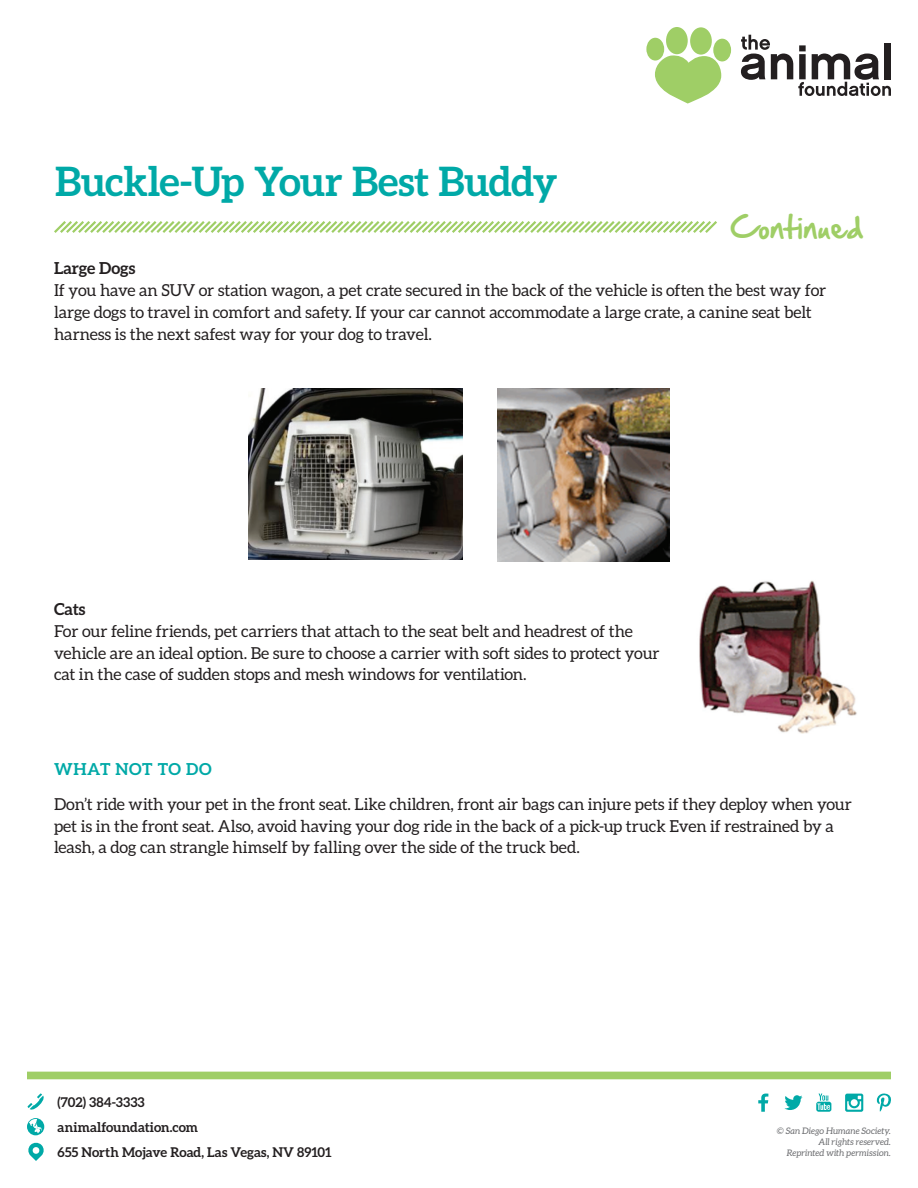
<style>
.page{position:relative;width:918px;height:1188px;background:#fff}
.page>*{position:absolute;margin:0;border:0;box-sizing:border-box;transform-origin:0 0}
.t1{font:700 40.5px "Aleo";letter-spacing:-.015em;color:#00a9a7}
.t2{font:27px "Hand Of Sean";color:#9fce66}
.t3{font:16.5px/21.8px "Aleo";letter-spacing:-.005em;color:#231f20}
.t4{font:700 16.5px "Aleo";color:#231f20}
.t5{font:700 16.5px "Aleo";letter-spacing:.025em;color:#00a9a7}
.t6{font:700 13.5px/25.2px "Aleo";color:#231f20}
.t7{font:italic 9px/10.8px "Aleo";letter-spacing:.005em;color:#6c6d70;text-align:right}
</style>
<div class="page">
<div style="left:27px;top:1072px;width:864px;height:7px;background:#9fce66"></div>
<svg style="left:758px;top:1094px;width:10px;height:18px"></svg>
<svg style="left:784px;top:1095px;width:19px;height:15px"></svg>
<svg style="left:816px;top:1094px;width:15px;height:18px"></svg>
<svg style="left:845px;top:1094px;width:18px;height:18px"></svg>
<svg style="left:877px;top:1093px;width:14px;height:19px"></svg>
<svg style="left:28px;top:1093px;width:16px;height:17px"></svg>
<svg style="left:28px;top:1142px;width:16px;height:19px"></svg>
<svg style="left:27px;top:1118px;width:17px;height:17px"></svg>
<div style="left:646px;top:38px;width:18px;height:23px;background:#9fce66;border-radius:50%"></div>
<div style="left:666px;top:27px;width:22px;height:27px;background:#9fce66;border-radius:50%"></div>
<div style="left:690px;top:27px;width:22px;height:28px;background:#9fce66;border-radius:50%"></div>
<div style="left:713px;top:39px;width:18px;height:22px;background:#9fce66;border-radius:50%"></div>
<svg style="left:655px;top:55px;width:66px;height:49px"></svg>
<svg style="left:741px;top:35px;width:150px;height:61px"></svg>
<svg style="left:54px;top:221px;width:663px;height:12px"></svg>
<img style="left:248px;top:389px;width:214px;height:170px">
<img style="left:497px;top:389px;width:173px;height:172px">
<img style="left:699px;top:580px;width:158px;height:154px">
<h1 class="t1" style="left:55px;top:158px;width:504px">Buckle-Up Your Best Buddy</h1>
<h2 class="t2" style="left:730px;top:203px;width:135px">Continued</h2>
<p class="t4" style="left:54px;top:259px;width:83px">Large Dogs</p>
<p class="t3" style="left:54px;top:279px;width:774px">If you have an SUV or station wagon, a pet crate secured in the back of the vehicle is often the best way for large dogs to travel in comfort and safety. If your car cannot accommodate a large crate, a canine seat belt harness is the next safest way for your dog to travel.</p>
<p class="t4" style="left:54px;top:600px;width:33px">Cats</p>
<p class="t3" style="left:54px;top:620px;width:607px">For our feline friends, pet carriers that attach to the seat belt and headrest of the vehicle are an ideal option. Be sure to choose a carrier with soft sides to protect your cat in the case of sudden stops and mesh windows for ventilation.</p>
<p class="t5" style="left:54px;top:759px;width:159px">WHAT NOT TO DO</p>
<p class="t3" style="left:54px;top:793px;width:800px">Don’t ride with your pet in the front seat. Like children, front air bags can injure pets if they deploy when your pet is in the front seat. Also, avoid having your dog ride in the back of a pick-up truck Even if restrained by a leash, a dog can strangle himself by falling over the side of the truck bed.</p>
<p class="t6" style="left:58px;top:1089px;width:89px">(702) 384-3333</p>
<p class="t6" style="left:58px;top:1114px;width:276px">animalfoundation.com<br>655 North Mojave Road, Las Vegas, NV 89101</p>
<p class="t7" style="left:777px;top:1126px;width:116px">© San Diego Humane Society.<br>All rights reserved.<br>Reprinted with permission.</p>
</div>
